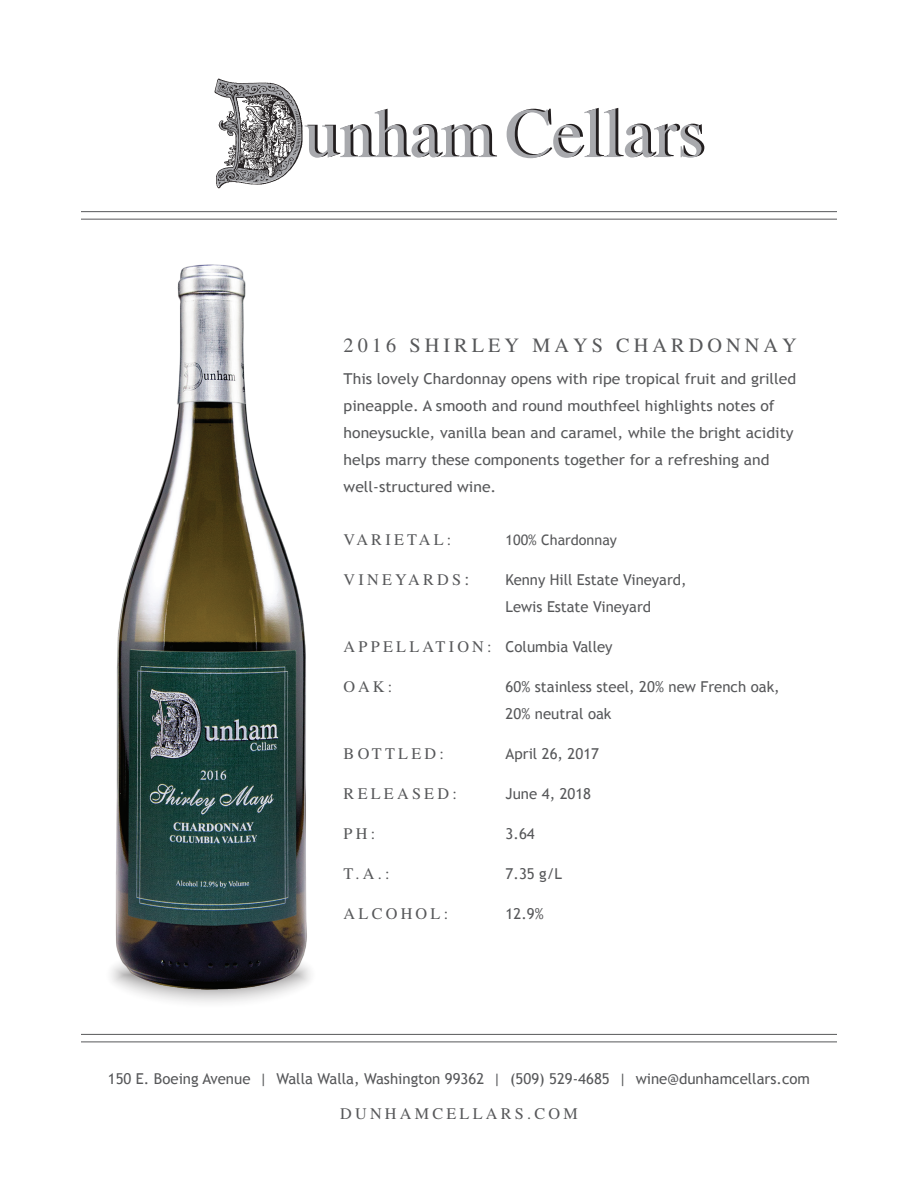
<style>
.page{position:relative;width:918px;height:1188px;background:#fff}
.page>*{position:absolute;margin:0;border:0;box-sizing:border-box;transform-origin:0 0}
.t1{font:20.25px "Times";letter-spacing:.2em;color:#57585a}
.t2{font:16.2px "Times";letter-spacing:.2em;color:#57585a}
.t3{font:15px/27px "Trebuchet MS";color:#57585a}
.t4{font:15px/27px "Trebuchet MS";color:#57585a;scale:1.05 1}
.t5{font:14.4px "Trebuchet MS";color:#57585a}
.s1{font-size:18px}
.s2{font-family:"Times";font-size:16.2px}
</style>
<div class="page">
<hr style="left:81px;top:211px;width:756px;height:1px;background:#57585a">
<hr style="left:81px;top:219px;width:756px;height:1px;background:#57585a">
<hr style="left:81px;top:1034px;width:756px;height:1px;background:#57585a">
<hr style="left:81px;top:1042px;width:756px;height:1px;background:#57585a">
<svg style="left:216px;top:79px;width:281px;height:108px"></svg>
<svg style="left:507px;top:108px;width:197px;height:50px"></svg>
<img style="left:111px;top:264px;width:200px;height:739px">
<p class="t1" style="left:344px;top:334px;width:455px">2016 SHIRLEY MAYS CHARDONNAY</p>
<p class="t4" style="left:344px;top:366px;width:433px">This lovely Chardonnay opens with ripe tropical fruit and grilled pineapple. A smooth and round mouthfeel highlights notes of honeysuckle, vanilla bean and caramel, while the bright acidity helps marry these components together for a refreshing and well-structured wine.</p>
<p class="t2" style="left:344px;top:530px;width:109px">VARIETAL:</p>
<p class="t5" style="left:506px;top:532px;width:113px">100% Chardonnay</p>
<p class="t2" style="left:344px;top:570px;width:127px">VINEYARDS<span class="s1">:</span></p>
<p class="t3" style="left:506px;top:566px;width:182px">Kenny Hill Estate Vineyard,</p>
<p class="t3" style="left:506px;top:593px;width:147px">Lewis Estate Vineyard</p>
<p class="t3" style="left:344px;top:633px;width:271px"><span class="s2">A P P E L L AT I O N :</span> Columbia Valley</p>
<p class="t2" style="left:344px;top:677px;width:50px">OAK:</p>
<p class="t3" style="left:506px;top:673px;width:276px">60% stainless steel, 20% new French oak,<br>20% neutral oak</p>
<p class="t2" style="left:344px;top:744px;width:102px">BOTTLED:</p>
<p class="t3" style="left:506px;top:740px;width:95px">April 26, 2017</p>
<p class="t2" style="left:344px;top:784px;width:115px">RELEASED:</p>
<p class="t3" style="left:506px;top:780px;width:87px">June 4, 2018</p>
<p class="t2" style="left:344px;top:824px;width:33px">PH:</p>
<p class="t3" style="left:506px;top:820px;width:31px">3.64</p>
<p class="t2" style="left:344px;top:864px;width:47px">T.A.:</p>
<p class="t3" style="left:506px;top:860px;width:58px">7.35 g/L</p>
<p class="t2" style="left:344px;top:904px;width:106px">ALCOHOL:</p>
<p class="t3" style="left:506px;top:900px;width:40px">12.9%</p>
<p class="t3" style="left:108px;top:1066px;width:704px">150 E. Boeing Avenue | Walla Walla, Washington 99362 | (509) 529-4685 | wine@dunhamcellars.com</p>
<p class="t2" style="left:340px;top:1105px;width:239px">DUNHAMCELLARS.COM</p>
</div>
